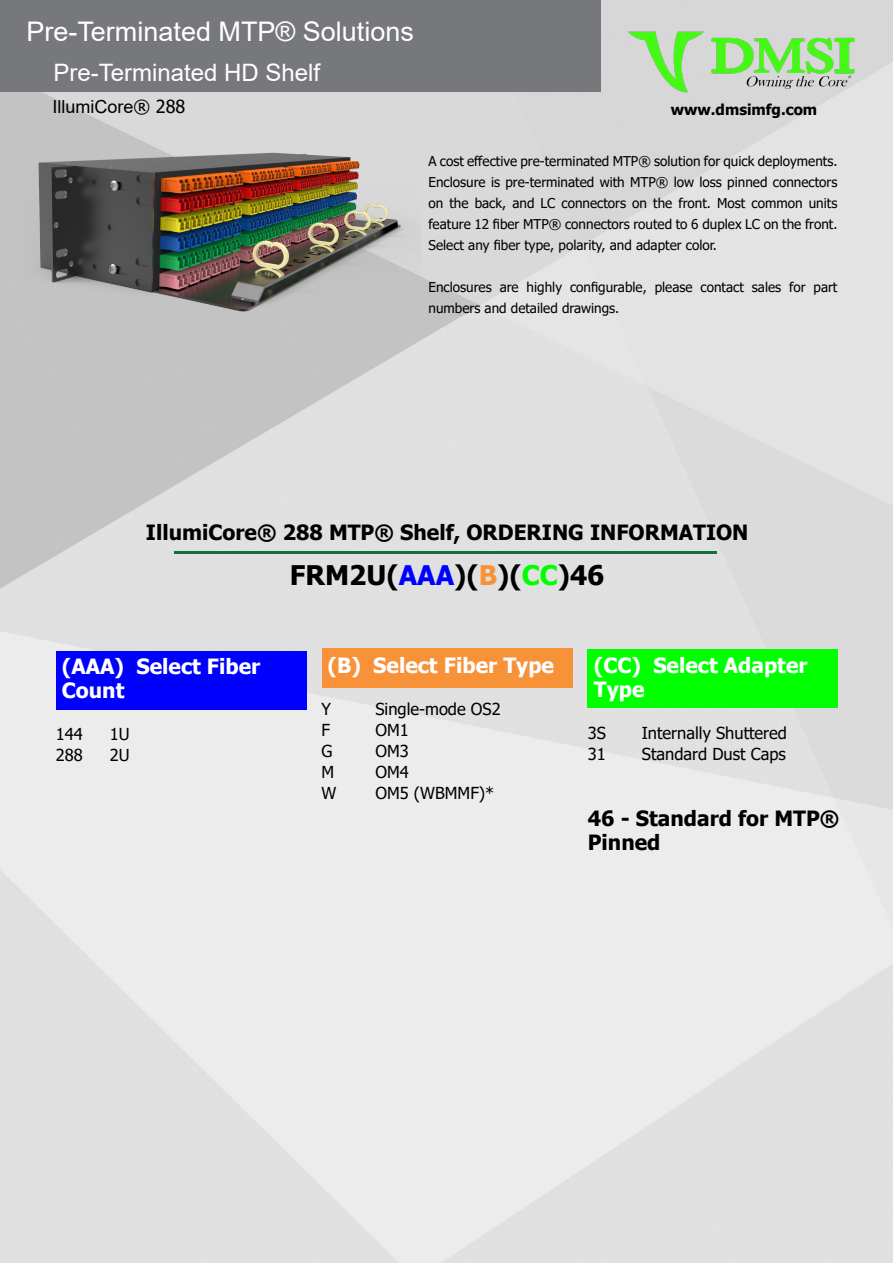
<style>
.page{position:relative;width:893px;height:1263px;background:#fff}
.page>*{position:absolute;margin:0;border:0;box-sizing:border-box;transform-origin:0 0}
.t1{font:27px "Arial";color:#fff}
.t2{font:700 27px "Tahoma";color:#000}
.t3{font:24px "Arial";color:#fff}
.t4{font:700 21px/24px "Tahoma";color:#000}
.t5{font:700 21px "Tahoma";color:#fff}
.t6{font:18px "Arial";color:#000}
.t7{font:16.5px "Tahoma";color:#000}
.t8{font:700 15px "Tahoma";color:#000}
.t9{font:13.5px/21px "Tahoma";color:#000;text-align:justify}
.s1{font-family:"Tahoma"}
.s2{color:#00f}
.s3{color:#f79239}
.s4{color:#0f0}
</style>
<div class="page">
<img style="left:0;top:0;width:893px;height:1263px">
<img style="left:625px;top:30px;width:233px;height:63px">
<div style="left:0;top:0;width:601px;height:92px;background:#77787b"></div>
<img style="left:25px;top:123px;width:395px;height:203px">
<div style="left:56px;top:651px;width:251px;height:59px;background:#00f"></div>
<div style="left:322px;top:649px;width:250px;height:39px;background:#f79239"></div>
<div style="left:588px;top:649px;width:250px;height:59px;background:#0f0"></div>
<hr style="left:174px;top:551px;width:542px;height:2px;background:#0f7039">
<h1 class="t1" style="left:26px;top:13px;width:389px">Pre-Terminated MTP® Solutions</h1>
<h2 class="t3" style="left:53px;top:56px;width:268px">Pre-Terminated HD Shelf</h2>
<h3 class="t6" style="left:52px;top:94px;width:134px">IllumiCore<span class="s1">® 288</span></h3>
<p class="t8" style="left:671px;top:99px;width:148px">www.dmsimfg.com</p>
<p class="t9" style="left:428px;top:152px;width:410px">A cost effective pre-terminated MTP® solution for quick deployments.<br>Enclosure is pre-terminated with MTP® low loss pinned connectors on the back, and LC connectors on the front. Most common units feature 12 fiber MTP® connectors routed to 6 duplex LC on the front.<br>Select any fiber type, polarity, and adapter color.</p>
<p class="t9" style="left:428px;top:278px;width:410px">Enclosures are highly configurable, please contact sales for part numbers and detailed drawings.</p>
<p class="t4" style="left:146px;top:521px;width:604px">IllumiCore® 288 MTP® Shelf, ORDERING INFORMATION</p>
<p class="t2" style="left:290px;top:556px;width:316px">FRM2U(<span class="s2">AAA</span>)(<span class="s3">B</span>)(<span class="s4">CC</span>)46</p>
<p class="t5" style="left:62px;top:652px;width:200px">(AAA) Select Fiber</p>
<p class="t5" style="left:62px;top:676px;width:64px">Count</p>
<p class="t7" style="left:56px;top:723px;width:29px">144</p>
<p class="t7" style="left:110px;top:723px;width:21px">1U</p>
<p class="t7" style="left:56px;top:744px;width:29px">288</p>
<p class="t7" style="left:110px;top:744px;width:21px">2U</p>
<p class="t5" style="left:328px;top:651px;width:228px">(B) Select Fiber Type</p>
<p class="t7" style="left:321px;top:698px;width:11px">Y</p>
<p class="t7" style="left:375px;top:698px;width:127px">Single-mode OS2</p>
<p class="t7" style="left:321px;top:719px;width:10px">F</p>
<p class="t7" style="left:375px;top:719px;width:35px">OM1</p>
<p class="t7" style="left:321px;top:740px;width:13px">G</p>
<p class="t7" style="left:375px;top:740px;width:35px">OM3</p>
<p class="t7" style="left:321px;top:761px;width:14px">M</p>
<p class="t7" style="left:375px;top:761px;width:35px">OM4</p>
<p class="t7" style="left:321px;top:782px;width:16px">W</p>
<p class="t7" style="left:375px;top:782px;width:120px">OM5 (WBMMF)*</p>
<p class="t5" style="left:594px;top:650px;width:215px">(CC) Select Adapter</p>
<p class="t5" style="left:594px;top:674px;width:52px">Type</p>
<p class="t7" style="left:588px;top:722px;width:20px">3S</p>
<p class="t7" style="left:642px;top:722px;width:147px">Internally Shuttered</p>
<p class="t7" style="left:588px;top:743px;width:20px">31</p>
<p class="t7" style="left:642px;top:743px;width:145px">Standard Dust Caps</p>
<p class="t4" style="left:588px;top:807px;width:253px">46 - Standard for MTP®<br>Pinned</p>
</div>
